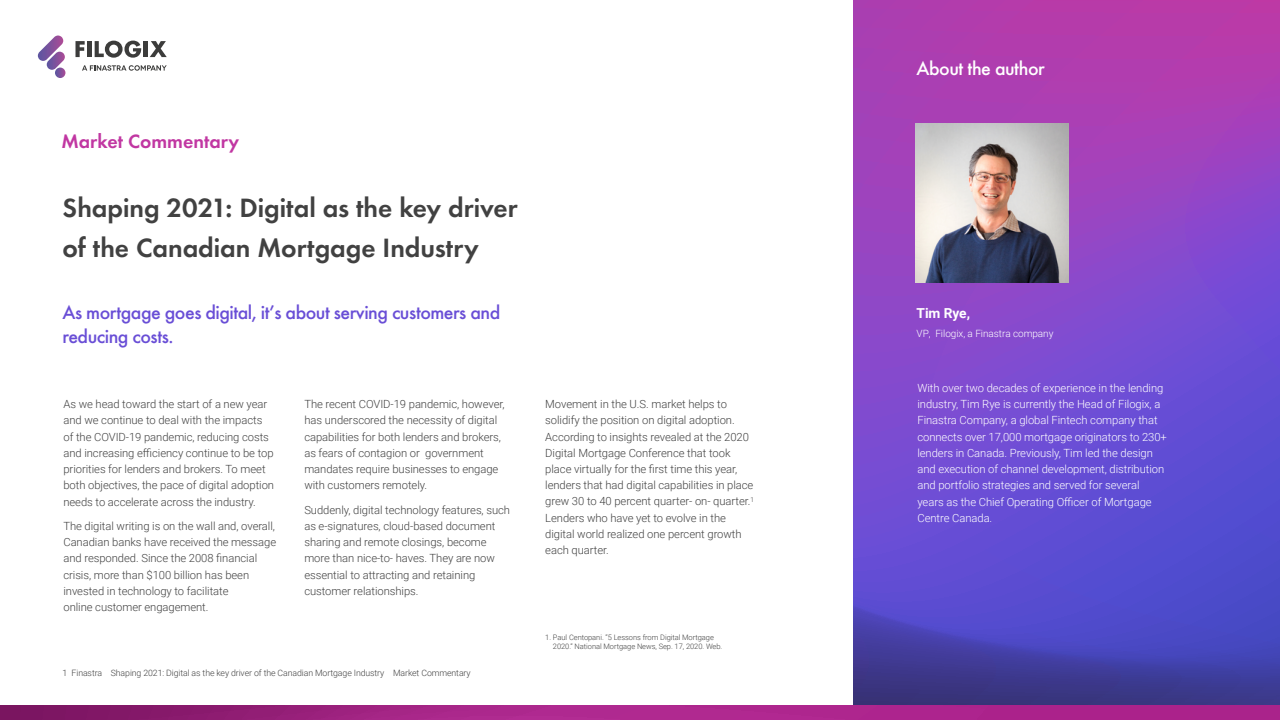
<style>
.page{position:relative;width:1280px;height:720px;background:#fff}
.page>*{position:absolute;margin:0;border:0;box-sizing:border-box;transform-origin:0 0}
.t1{font:600 27.5px/40px "Futura EF";color:#414141}
.t2{font:500 20px/24.4px "Futura EF";letter-spacing:-.025em;color:#694ed6}
.t3{font:600 20px "Futura EF";color:#c137a2}
.t4{font:500 20px "Futura EF";letter-spacing:-.025em;color:#fff}
.t5{font:700 13.75px "Roboto";letter-spacing:-.005em;color:#fff}
.t6{font:300 11.25px/16.2px "Roboto";letter-spacing:-.005em;color:#414141}
.t7{font:300 11.25px/16.2px "Roboto";letter-spacing:-.005em;color:#fff}
.t8{font:300 10px "Roboto";letter-spacing:-.005em;color:#fff}
.t9{font:300 8.75px "Roboto";letter-spacing:-.01em;color:#414141}
.t10{font:300 7.5px/8.8px "Roboto";letter-spacing:-.005em;color:#414141}
</style>
<div class="page">
<svg style="left:853px;top:0;width:427px;height:705px;background:#7946c2"></svg>
<svg style="left:0;top:705px;width:1280px;height:15px;background:#a22284"></svg>
<svg style="left:38px;top:36px;width:27px;height:42px"></svg>
<svg style="left:82px;top:65px;width:85px;height:6px"></svg>
<svg style="left:76px;top:41px;width:9px;height:16px"></svg>
<hr style="left:87px;top:41px;width:4px;height:16px;background:#3c3c3b">
<svg style="left:95px;top:41px;width:46px;height:17px"></svg>
<hr style="left:144px;top:41px;width:4px;height:16px;background:#3c3c3b">
<svg style="left:150px;top:41px;width:17px;height:16px"></svg>
<img style="left:915px;top:124px;width:154px;height:158px">
<h2 class="t3" style="left:62px;top:130px;width:179px">Market Commentary</h2>
<h1 class="t1" style="left:62px;top:188px;width:457px">Shaping 2021: Digital as the key driver of the Canadian Mortgage Industry</h1>
<h2 class="t2" style="left:62px;top:300px;width:439px">As mortgage goes digital, it’s about serving customers and reducing costs.</h2>
<p class="t6" style="left:63px;top:396px;width:212px">As we head toward the start of a new year and we continue to deal with the impacts of the COVID-19 pandemic, reducing costs and increasing efficiency continue to be top priorities for lenders and brokers. To meet both objectives, the pace of digital adoption needs to accelerate across the industry.</p>
<p class="t6" style="left:63px;top:517px;width:214px">The digital writing is on the wall and, overall, Canadian banks have received the message and responded. Since the 2008 financial crisis, more than $100 billion has been invested in technology to facilitate<br>online customer engagement.</p>
<p class="t6" style="left:304px;top:396px;width:202px">The recent COVID-19 pandemic, however, has underscored the necessity of digital capabilities for both lenders and brokers, as fears of contagion or government mandates require businesses to engage with customers remotely.</p>
<p class="t6" style="left:304px;top:501px;width:207px">Suddenly, digital technology features, such as e-signatures, cloud-based document sharing and remote closings, become more than nice-to- haves. They are now essential to attracting and retaining customer relationships.</p>
<p class="t9" style="left:62px;top:667px;width:410px">1 Finastra Shaping 2021: Digital as the key driver of the Canadian Mortgage Industry Market Commentary</p>
<p class="t6" style="left:545px;top:395px;width:210px">Movement in the U.S. market helps to solidify the position on digital adoption.<br>According to insights revealed at the 2020<br>Digital Mortgage Conference that took place virtually for the first time this year, lenders that had digital capabilities in place grew 30 to 40 percent quarter- on- quarter.<sup>1<br></sup>Lenders who have yet to evolve in the digital world realized one percent growth each quarter.</p>
<p class="t10" style="left:553px;top:633px;width:171px;text-indent:-8px">1. Paul Centopani. “5 Lessons from Digital Mortgage<br>2020.” National Mortgage News, Sep. 17, 2020. Web.</p>
<h2 class="t4" style="left:917px;top:57px;width:130px">About the author</h2>
<p class="t5" style="left:917px;top:304px;width:55px">Tim Rye,</p>
<p class="t8" style="left:917px;top:327px;width:138px">VP, Filogix, a Finastra company</p>
<p class="t7" style="left:917px;top:379px;width:251px">With over two decades of experience in the lending industry, Tim Rye is currently the Head of Filogix, a Finastra Company, a global Fintech company that connects over 17,000 mortgage originators to 230+ lenders in Canada. Previously, Tim led the design and execution of channel development, distribution and portfolio strategies and served for several years as the Chief Operating Officer of Mortgage Centre Canada.</p>
</div>
